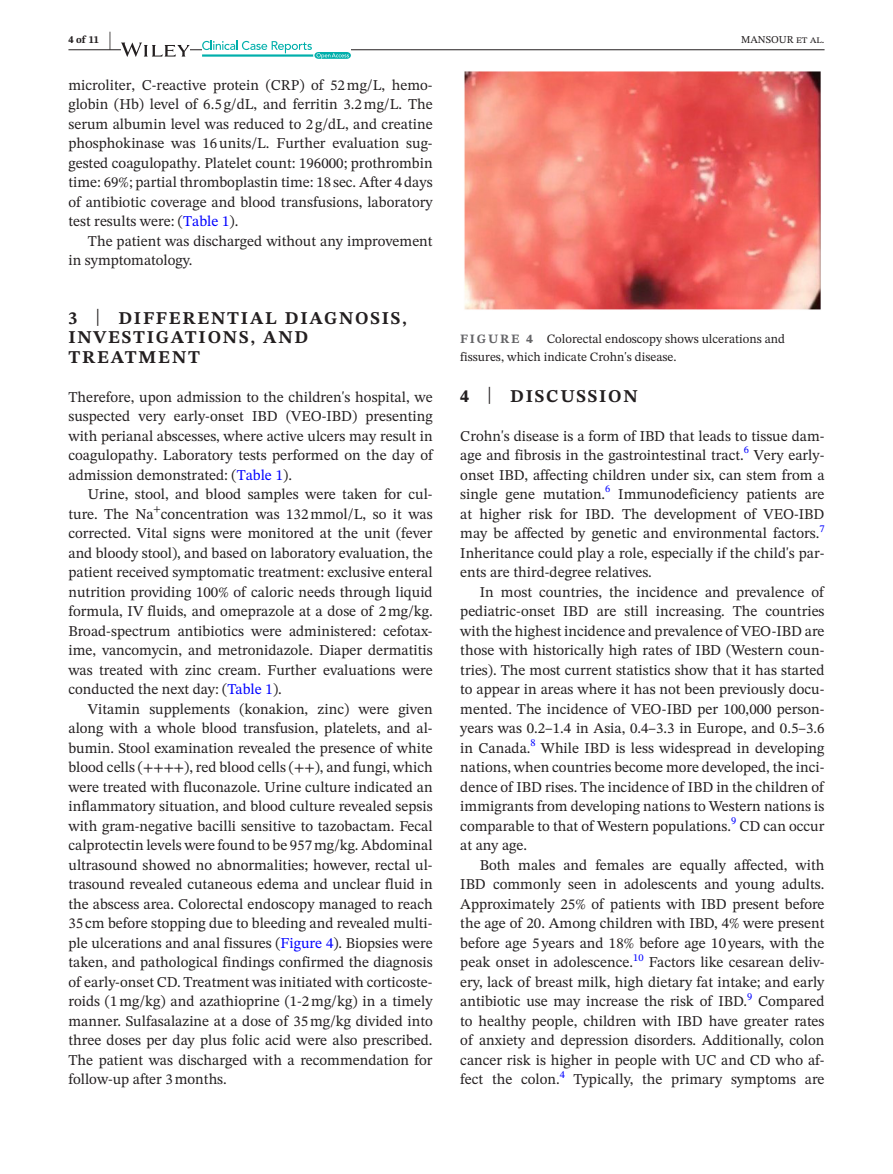
<style>
.page{position:relative;width:893px;height:1174px;background:#fff}
.page>*{position:absolute;margin:0;border:0;box-sizing:border-box;transform-origin:0 0}
.t1{font:700 18px/19.5px "STIX Two Text";letter-spacing:.1em;color:#231f20}
.t2{font:15px/19.5px "STIX Two Text";color:#231f20;text-align:justify}
.t3{font:12.75px/18px "STIX Two Text";color:#231f20}
.t4{font:10.5px "STIX Two Text";color:#231f20}
.t5{font:10.5px "STIX Two Text";color:#00f}
.t6{font:700 10.5px "STIX Two Text";color:#231f20}
.t7{font:10.5px "STIX";color:#231f20}
.s1{font-size:21px}
.s2{color:#00f}
.s3{font-weight:400;font-size:23.7px}
.s4{font-family:"STIX"}
.s5{font-weight:700;color:#636366}
</style>
<div class="page">
<hr style="left:68px;top:49px;width:756px;height:1px;background:#231f20">
<svg style="left:121px;top:43px;width:69px;height:14px"></svg>
<svg style="left:202px;top:41px;width:149px;height:18px"></svg>
<img style="left:464px;top:71px;width:357px;height:239px">
<p class="t6" style="left:68px;top:32px;width:44px">4 of 11 <span class="s1">|</span></p>
<p class="t4" style="left:741px;top:32px;width:85px">MANSOUR et al.</p>
<p class="t2" style="left:68px;top:75px;width:366px">microliter, C-reactive protein (CRP) of 52mg/L, hemo&shy;globin (Hb) level of 6.5 g/dL, and ferritin 3.2mg/L. The serum albumin level was reduced to 2 g/dL, and creatine phosphokinase was 16units/L. Further evaluation sug&shy;gested coagulopathy. Platelet count: 196000; prothrombin time: 69%; partial thromboplastin time: 18 sec. After 4days of antibiotic coverage and blood transfusions, laboratory test results were: (<span class="s2">Table 1</span>).</p>
<p class="t2" style="left:68px;top:231px;width:366px;text-indent:20px">The patient was discharged without any improvement in symptomatology.</p>
<p class="t1" style="left:68px;top:308px;width:340px">3 <span class="s3">|</span> DIFFERENTIAL DIAGNOSIS,<br>INVESTIGATIONS, AND<br>TREATMENT</p>
<p class="t2" style="left:68px;top:387px;width:366px">Therefore, upon admission to the children's hospital, we suspected very early-onset IBD (VEO-IBD) presenting with perianal abscesses, where active ulcers may result in coagulopathy. Laboratory tests performed on the day of admission demonstrated: (<span class="s2">Table 1</span>).</p>
<p class="t2" style="left:68px;top:484px;width:366px;text-indent:20px">Urine, stool, and blood samples were taken for cul&shy;ture. The Na</p>
<p class="t7" style="left:154px;top:501px;width:9px">+</p>
<p class="t2" style="left:68px;top:504px;width:366px;text-indent:92px">concentration was 132mmol/L, so it was corrected. Vital signs were monitored at the unit (fever and bloody stool), and based on laboratory evaluation, the patient received symptomatic treatment: exclusive enteral nutrition providing 100% of caloric needs through liquid formula, IV fluids, and omeprazole at a dose of 2mg/kg.<br>Broad-spectrum antibiotics were administered: cefotax&shy;ime, vancomycin, and metronidazole. Diaper dermatitis was treated with zinc cream. Further evaluations were conducted the next day: (<span class="s2">Table 1</span>).</p>
<p class="t2" style="left:68px;top:699px;width:366px;text-indent:20px">Vitamin supplements (konakion, zinc) were given along with a whole blood transfusion, platelets, and al&shy;bumin. Stool examination revealed the presence of white blood cells (<span class="s4">++++</span>), red blood cells (<span class="s4">++</span>), and fungi, which were treated with fluconazole. Urine culture indicated an inflammatory situation, and blood culture revealed sepsis with gram-negative bacilli sensitive to tazobactam. Fecal calprotectin levels were found to be 957mg/kg. Abdominal ultrasound showed no abnormalities; however, rectal ul&shy;trasound revealed cutaneous edema and unclear fluid in the abscess area. Colorectal endoscopy managed to reach 35 cm before stopping due to bleeding and revealed multi&shy;ple ulcerations and anal fissures (<span class="s2">Figure 4</span>). Biopsies were taken, and pathological findings confirmed the diagnosis of early-onset CD. Treatment was initiated with corticoste&shy;roids (1mg/kg) and azathioprine (1-2mg/kg) in a timely manner. Sulfasalazine at a dose of 35mg/kg divided into three doses per day plus folic acid were also prescribed.<br>The patient was discharged with a recommendation for follow-up after 3months.</p>
<p class="t3" style="left:460px;top:329px;width:326px"><span class="s5">FIGURE 4</span> Colorectal endoscopy shows ulcerations and fissures, which indicate Crohn's disease.</p>
<p class="t1" style="left:460px;top:386px;width:179px">4 <span class="s3">|</span> DISCUSSION</p>
<p class="t2" style="left:460px;top:426px;width:366px">Crohn's disease is a form of IBD that leads to tissue dam&shy;age and fibrosis in the gastrointestinal tract.</p>
<p class="t5" style="left:744px;top:442px;width:7px">6</p>
<p class="t2" style="left:460px;top:445px;width:366px;text-indent:293px">Very early&shy;onset IBD, affecting children under six, can stem from a single gene mutation.</p>
<p class="t5" style="left:605px;top:481px;width:7px">6</p>
<p class="t2" style="left:460px;top:484px;width:366px;text-indent:158px">Immunodeficiency patients are at higher risk for IBD. The development of VEO-IBD may be affected by genetic and environmental factors.</p>
<p class="t5" style="left:819px;top:520px;width:7px">7</p>
<p class="t2" style="left:460px;top:543px;width:366px">Inheritance could play a role, especially if the child's par&shy;ents are third-degree relatives.</p>
<p class="t2" style="left:460px;top:582px;width:366px;text-indent:19px">In most countries, the incidence and prevalence of pediatric-onset IBD are still increasing. The countries with the highest incidence and prevalence of VEO-IBD are those with historically high rates of IBD (Western coun&shy;tries). The most current statistics show that it has started to appear in areas where it has not been previously docu&shy;mented. The incidence of VEO-IBD per 100,000 person&shy;years was 0.2–1.4 in Asia, 0.4–3.3 in Europe, and 0.5–3.6 in Canada.</p>
<p class="t5" style="left:531px;top:735px;width:7px">8</p>
<p class="t2" style="left:460px;top:738px;width:366px;text-indent:81px">While IBD is less widespread in developing nations, when countries become more developed, the inci&shy;dence of IBD rises. The incidence of IBD in the children of immigrants from developing nations to Western nations is comparable to that of Western populations.</p>
<p class="t5" style="left:731px;top:813px;width:7px">9</p>
<p class="t2" style="left:739px;top:816px;width:87px">CD can occur</p>
<p class="t2" style="left:460px;top:835px;width:68px">at any age.</p>
<p class="t2" style="left:480px;top:855px;width:346px">Both males and females are equally affected, with</p>
<p class="t2" style="left:460px;top:874px;width:366px">IBD commonly seen in adolescents and young adults.</p>
<p class="t2" style="left:460px;top:894px;width:366px">Approximately 25% of patients with IBD present before</p>
<p class="t2" style="left:460px;top:913px;width:366px">the age of 20. Among children with IBD, 4% were present</p>
<p class="t2" style="left:460px;top:933px;width:366px">before age 5 years and 18% before age 10 years, with the</p>
<p class="t2" style="left:460px;top:952px;width:174px">peak onset in adolescence.</p>
<p class="t5" style="left:633px;top:949px;width:12px">10</p>
<p class="t2" style="left:460px;top:952px;width:366px;text-indent:189px">Factors like cesarean deliv&shy;ery, lack of breast milk, high dietary fat intake; and early antibiotic use may increase the risk of IBD.</p>
<p class="t5" style="left:747px;top:988px;width:7px">9</p>
<p class="t2" style="left:460px;top:991px;width:366px;text-indent:298px">Compared to healthy people, children with IBD have greater rates of anxiety and depression disorders. Additionally, colon cancer risk is higher in people with UC and CD who af&shy;fect the colon.</p>
<p class="t5" style="left:560px;top:1066px;width:7px">4</p>
<p class="t2" style="left:573px;top:1069px;width:253px">Typically, the primary symptoms are</p>
</div>
